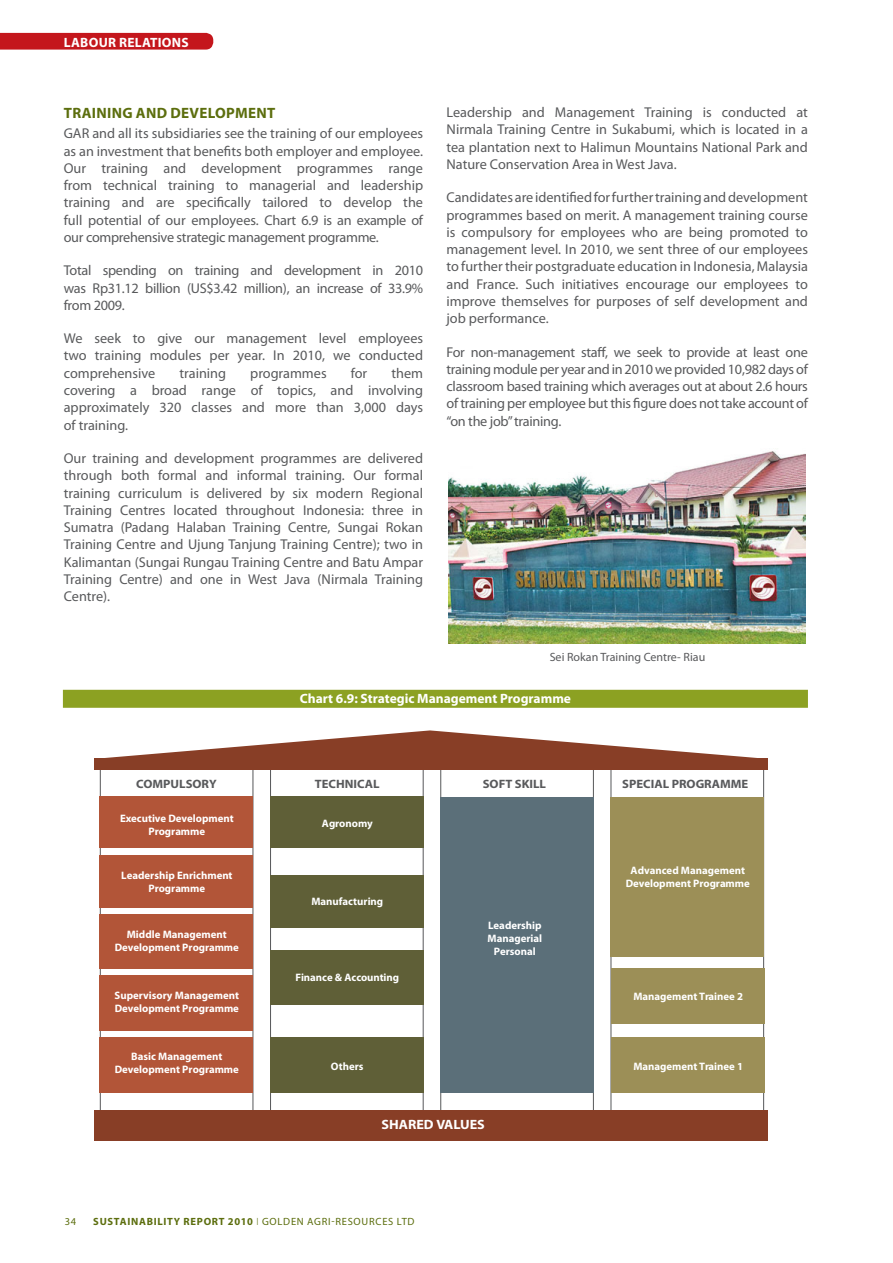
<style>
.page{position:relative;width:893px;height:1263px;background:#fff}
.page>*{position:absolute;margin:0;border:0;box-sizing:border-box;transform-origin:0 0}
.Sub_Header{font:700 15px "Myriad Pro";letter-spacing:.02em;color:#5c6e0e}
.Body_Text{font:14.25px/17.2px "Myriad Pro";letter-spacing:-.005em;color:#58595b;text-align:justify}
.Chart_s_Name{font:700 13.5px "Myriad Pro";color:#fff}
.Tab_Title_L{font:700 13.5px "Myriad Pro";letter-spacing:.02em;color:#fff}
.Chart_s_Name-2{font:700 13.5px "Myriad Pro";color:#fff;scale:1.04 1}
.t1{font:700 12.15px "Myriad Pro";color:#58595b;scale:1.04 1}
.t2{font:12px "Myriad Pro";color:#58595b}
.t3{font:700 10.8px/12.9px "Myriad Pro";color:#fff;text-align:center}
.t4{font:700 10.5px "Myriad Pro";letter-spacing:.07em;color:#5c6e0e}
.t5{font:10.5px "Myriad Pro";color:#5c6e0e}
.s1{font-weight:300}
.s2{font-weight:400}
</style>
<div class="page">
<div style="left:0;top:33px;width:213px;height:17px;background:#c4161c"></div>
<img style="left:448px;top:451px;width:357px;height:192px">
<div style="left:63px;top:690px;width:745px;height:18px;background:#8ca122"></div>
<svg style="left:99px;top:770px;width:666px;height:340px"></svg>
<div style="left:94px;top:758px;width:674px;height:12px;background:#883e26"></div>
<svg style="left:105px;top:730px;width:652px;height:28px"></svg>
<div style="left:100px;top:797px;width:153px;height:51px;background:#b25538"></div>
<div style="left:611px;top:797px;width:153px;height:159px;background:#9c8f57"></div>
<div style="left:270px;top:797px;width:153px;height:51px;background:#5f5f37"></div>
<div style="left:440px;top:797px;width:154px;height:295px;background:#5b6f79"></div>
<div style="left:270px;top:875px;width:153px;height:53px;background:#5f5f37"></div>
<div style="left:270px;top:951px;width:153px;height:54px;background:#5f5f37"></div>
<div style="left:270px;top:1037px;width:153px;height:56px;background:#5f5f37"></div>
<div style="left:100px;top:855px;width:153px;height:52px;background:#b25538"></div>
<div style="left:100px;top:914px;width:153px;height:54px;background:#b25538"></div>
<div style="left:100px;top:975px;width:153px;height:55px;background:#b25538"></div>
<div style="left:100px;top:1037px;width:153px;height:56px;background:#b25538"></div>
<div style="left:611px;top:968px;width:153px;height:56px;background:#9c8f57"></div>
<div style="left:611px;top:1037px;width:153px;height:56px;background:#9c8f57"></div>
<div style="left:94px;top:1110px;width:674px;height:30px;background:#883e26"></div>
<p class="Tab_Title_L" style="left:64px;top:33px;width:126px">LABOUR RELATIONS</p>
<p class="Sub_Header" style="left:64px;top:103px;width:213px">TRAINING AND DEVELOPMENT</p>
<p class="Body_Text" style="left:64px;top:125px;width:361px">GAR and all its subsidiaries see the training of our employees as an investment that benefits both employer and employee.<br>Our training and development programmes range from technical training to managerial and leadership training and are specifically tailored to develop the full potential of our employees. Chart 6.9 is an example of our comprehensive strategic management programme.</p>
<p class="Body_Text" style="left:64px;top:262px;width:361px">Total spending on training and development in 2010 was Rp31.12 billion (US$3.42 million), an increase of 33.9% from 2009.</p>
<p class="Body_Text" style="left:64px;top:330px;width:361px">We seek to give our management level employees two training modules per year. In 2010, we conducted comprehensive</p>
<p class="Body_Text" style="left:180px;top:364px;width:48px">training</p>
<p class="Body_Text" style="left:250px;top:364px;width:78px">programmes</p>
<p class="Body_Text" style="left:351px;top:364px;width:18px">for</p>
<p class="Body_Text" style="left:64px;top:364px;width:361px;text-indent:328px">them covering a broad range of topics, and involving approximately 320 classes and more than 3,000 days of training.</p>
<p class="Body_Text" style="left:64px;top:449px;width:361px">Our training and development programmes are delivered through both formal and informal training. Our formal training curriculum is delivered by six modern Regional Training Centres located throughout Indonesia: three in Sumatra (Padang Halaban Training Centre, Sungai Rokan Training Centre and Ujung Tanjung Training Centre); two in Kalimantan (Sungai Rungau Training Centre and Batu Ampar Training Centre) and one in West Java (Nirmala Training Centre).</p>
<p class="Body_Text" style="left:446px;top:103px;width:363px">Leadership and Management Training is conducted at Nirmala Training Centre in Sukabumi, which is located in a tea plantation next to Halimun Mountains National Park and Nature Conservation Area in West Java.</p>
<p class="Body_Text" style="left:446px;top:189px;width:363px">Candidates are identified for further training and development programmes based on merit. A management training course is compulsory for employees who are being promoted to management level. In 2010, we sent three of our employees to further their postgraduate education in Indonesia, Malaysia and France. Such initiatives encourage our employees to improve themselves for purposes of self development and job performance.</p>
<p class="Body_Text" style="left:446px;top:343px;width:363px">For non-management staff, we seek to provide at least one training module per year and in 2010 we provided 10,982 days of classroom based training which averages out at about 2.6 hours of training per employee but this figure does not take account of “on the job” training.</p>
<p class="t2" style="left:550px;top:649px;width:157px">Sei Rokan Training Centre- Riau</p>
<p class="Chart_s_Name" style="left:300px;top:690px;width:273px">Chart 6.9: Strategic Management Programme</p>
<p class="t1" style="left:136px;top:776px;width:79px">COMPULSORY</p>
<p class="t1" style="left:315px;top:776px;width:64px">TECHNICAL</p>
<p class="t1" style="left:483px;top:776px;width:62px">SOFT SKILL</p>
<p class="t1" style="left:622px;top:776px;width:123px">SPECIAL PROGRAMME</p>
<p class="t3" style="left:120px;top:811px;width:115px">Executive Development<br>Programme</p>
<p class="t3" style="left:121px;top:868px;width:113px">Leadership Enrichment<br>Programme</p>
<p class="t3" style="left:115px;top:927px;width:126px">Middle Management<br>Development Programme</p>
<p class="t3" style="left:115px;top:989px;width:126px;text-align:left">Supervisory Management<br>Development Programme</p>
<p class="t3" style="left:115px;top:1050px;width:126px">Basic Management<br>Development Programme</p>
<p class="t3" style="left:322px;top:817px;width:52px">Agronomy</p>
<p class="t3" style="left:311px;top:895px;width:73px">Manufacturing</p>
<p class="t3" style="left:295px;top:970px;width:105px">Finance &amp; Accounting</p>
<p class="t3" style="left:331px;top:1060px;width:34px">Others</p>
<p class="t3" style="left:487px;top:919px;width:56px">Leadership<br>Managerial<br>Personal</p>
<p class="Chart_s_Name-2" style="left:381px;top:1116px;width:101px">SHARED VALUES</p>
<p class="t5" style="left:65px;top:1215px;width:13px">34</p>
<p class="t4" style="left:93px;top:1215px;width:323px">SUSTAINABILITY REPORT 2010 <span class="s1">I</span> <span class="s2">GOLDEN AGRI-RESOURCES LTD</span></p>
<p class="t3" style="left:626px;top:864px;width:126px">Advanced Management<br>Development Programme</p>
<p class="t3" style="left:633px;top:990px;width:111px">Management Trainee 2</p>
<p class="t3" style="left:633px;top:1059px;width:111px">Management Trainee 1</p>
</div>
